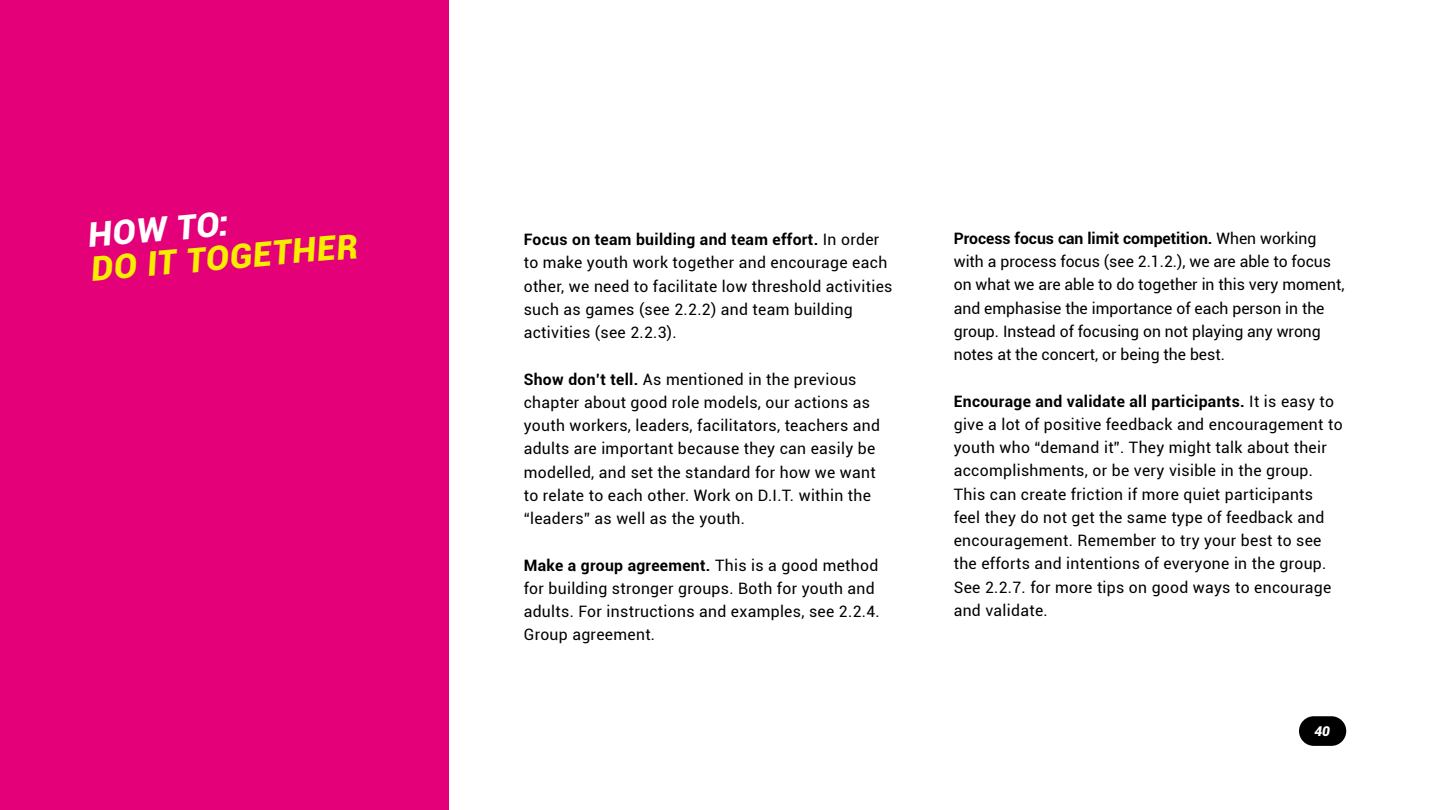
<style>
.page{position:relative;width:1440px;height:810px;background:#fff}
.page>*{position:absolute;margin:0;border:0;box-sizing:border-box;transform-origin:0 0}
.t1{font:italic 900 33.75px "Roboto";color:#f7ed00}
.t2{font:italic 900 33.75px "Roboto";color:#fff}
.t3{font:15.75px/23.2px "Roboto";letter-spacing:.02em;color:#000}
.t4{font:15.75px/23.2px "Roboto";color:#000}
.t5{font:italic 900 13.5px "Roboto";color:#fff}
.s1{font-weight:700}
</style>
<div class="page">
<div style="left:1299px;top:716px;width:47px;height:30px;background:#000;border-radius:15px"></div>
<div style="left:0;top:0;width:448px;height:810px;background:#e30078"></div>
<h1 class="t2" style="left:86px;top:212px;width:142px;rotate:-5deg">HOW TO:</h1>
<h1 class="t1" style="left:89px;top:245px;width:269px;rotate:-5deg">DO IT TOGETHER</h1>
<p class="t4" style="left:954px;top:226px;width:392px"><span class="s1">Process focus can limit competition.</span> When working with a process focus (see 2.1.2.), we are able to focus on what we are able to do together in this very moment, and emphasise the importance of each person in the group. Instead of focusing on not playing any wrong notes at the concert, or being the best.</p>
<p class="t3" style="left:954px;top:389px;width:390px"><span class="s1">Encourage and validate all participants.</span> It is easy to give a lot of positive feedback and encouragement to youth who “demand it”. They might talk about their accomplishments, or be very visible in the group.<br>This can create friction if more quiet participants feel they do not get the same type of feedback and encouragement. Remember to try your best to see the efforts and intentions of everyone in the group.<br>See 2.2.7. for more tips on good ways to encourage and validate.</p>
<p class="t3" style="left:524px;top:227px;width:370px"><span class="s1">Focus on team building and team effort.</span> In order to make youth work together and encourage each other, we need to facilitate low threshold activities such as games (see 2.2.2) and team building activities (see 2.2.3).</p>
<p class="t3" style="left:524px;top:367px;width:358px"><span class="s1">Show don’t tell.</span> As mentioned in the previous chapter about good role models, our actions as youth workers, leaders, facilitators, teachers and adults are important because they can easily be modelled, and set the standard for how we want to relate to each other. Work on D.I.T. within the “leaders” as well as the youth.</p>
<p class="t3" style="left:524px;top:553px;width:358px"><span class="s1">Make a group agreement.</span> This is a good method for building stronger groups. Both for youth and adults. For instructions and examples, see 2.2.4.<br>Group agreement.</p>
<p class="t5" style="left:1314px;top:722px;width:17px">40</p>
</div>
